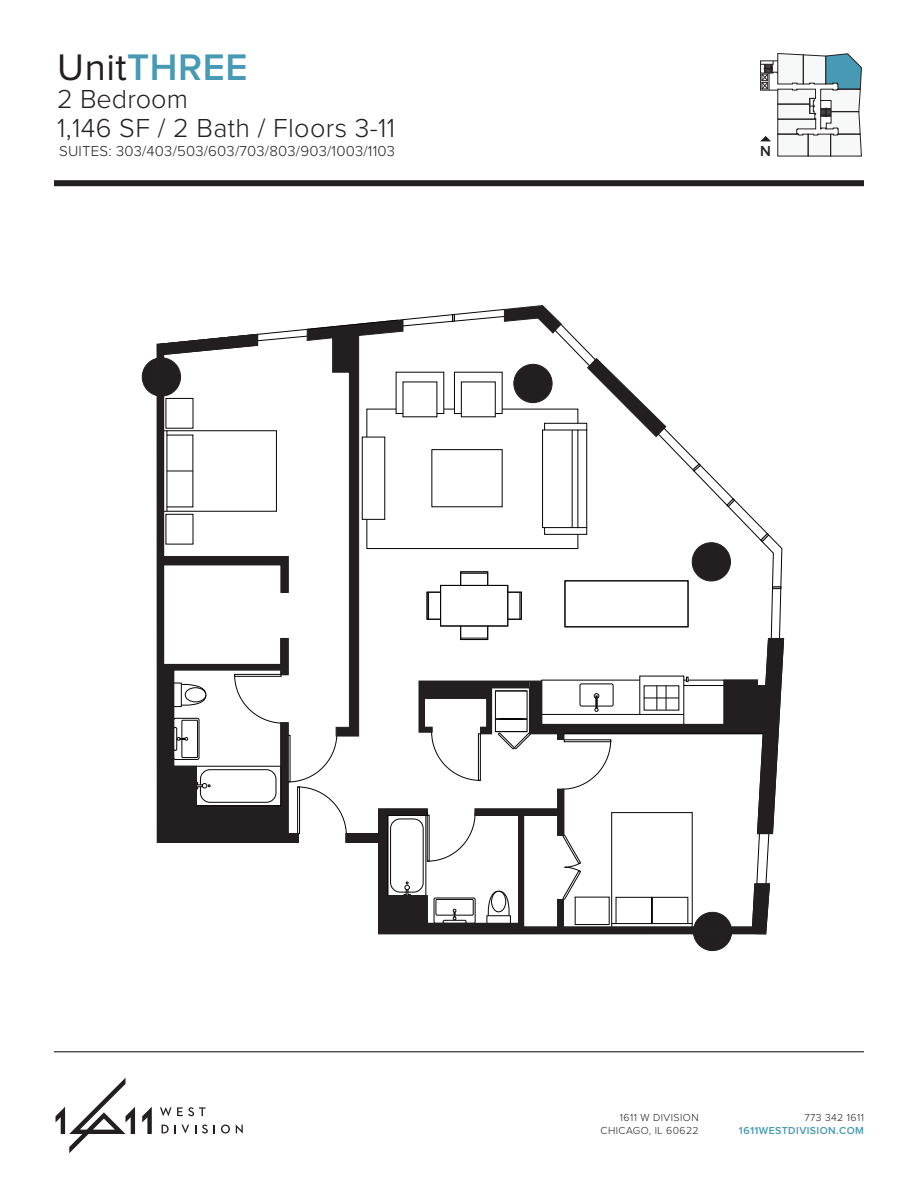
<style>
.page{position:relative;width:918px;height:1188px;background:#fff}
.page>*{position:absolute;margin:0;border:0;box-sizing:border-box;transform-origin:0 0}
.t1{font:600 38.4px "Proxima Nova";letter-spacing:.015em;color:#4799b4}
.t2{font:300 27px/28.5px "Proxima Nova";letter-spacing:.015em;color:#231f20}
.t3{font:300 15px "Proxima Nova";letter-spacing:.015em;color:#231f20}
.t4{font:600 15px "Proxima Nova";color:#231f20}
.t5{font:300 10.5px/12.6px "Proxima Nova";letter-spacing:.04em;color:#231f20;text-align:right}
.t6{font:600 10.5px "Proxima Nova";letter-spacing:.04em;color:#4799b4}
.s1{font-weight:400;color:#231f20}
</style>
<div class="page">
<div style="left:54px;top:180px;width:810px;height:6px;background:#231f20"></div>
<hr style="left:54px;top:1051px;width:810px;height:1px;background:#040503">
<svg style="left:142px;top:305px;width:642px;height:646px"></svg>
<svg style="left:160px;top:1107px;width:46px;height:9px"></svg>
<svg style="left:162px;top:1125px;width:27px;height:8px"></svg>
<svg style="left:202px;top:1125px;width:6px;height:8px"></svg>
<svg style="left:221px;top:1125px;width:9px;height:8px"></svg>
<svg style="left:236px;top:1125px;width:7px;height:8px"></svg>
<svg style="left:142px;top:1107px;width:10px;height:27px"></svg>
<svg style="left:56px;top:1078px;width:79px;height:75px"></svg>
<svg style="left:760px;top:53px;width:102px;height:104px"></svg>
<h1 class="t1" style="left:57px;top:49px;width:192px"><span class="s1">Unit</span>THREE</h1>
<h2 class="t2" style="left:57px;top:86px;width:339px">2 Bedroom<br>1,146 SF / 2 Bath / Floors 3-11</h2>
<p class="t3" style="left:59px;top:144px;width:337px">SUITES: 303/403/503/603/703/803/903/1003/1103</p>
<p class="t4" style="left:760px;top:144px;width:12px">N</p>
<p class="t5" style="left:601px;top:1112px;width:100px">1611 W DIVISION<br>CHICAGO, IL 60622</p>
<p class="t5" style="left:804px;top:1112px;width:61px">773 342 1611</p>
<p class="t6" style="left:739px;top:1125px;width:127px">1611WESTDIVISION.COM</p>
</div>
